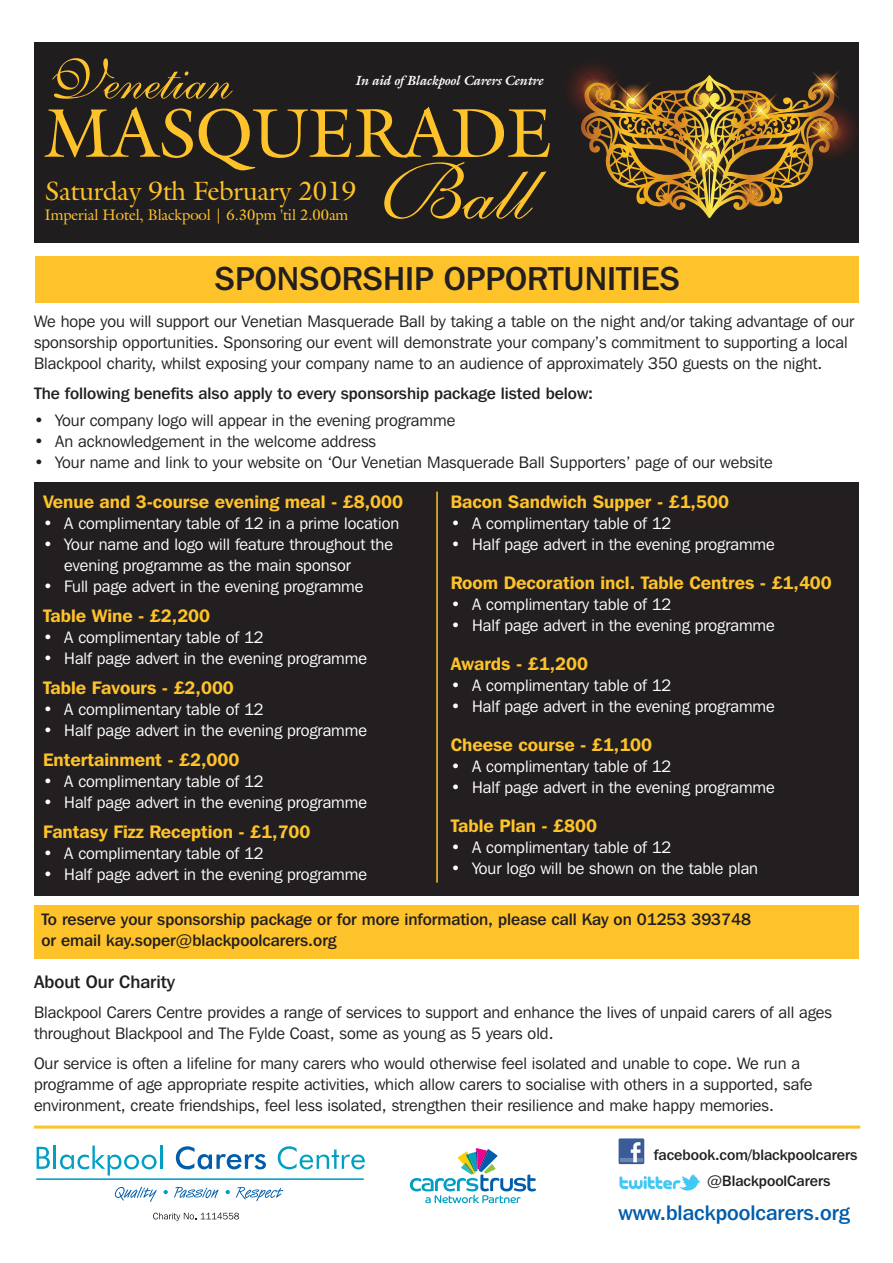
<style>
.page{position:relative;width:893px;height:1263px;background:#fff}
.page>*{position:absolute;margin:0;border:0;box-sizing:border-box;transform-origin:0 0}
.t1{font:76.95px "Shelley Volante BT";color:#fec22a;scale:1.07 1}
.t2{font:67.95px "Galliard IT Cby BT";color:#fec22a}
.t3{font:56.25px "Shelley Volante BT";color:#fec22a}
.t4{font:500 33px "Franklin Gothic IT Cby BT";color:#231f20}
.t5{font:26.1px "Galliard IT Cby BT";color:#fec22a}
.t6{font:500 21px "Franklin Gothic IT Cby BT";color:#015dab}
.t7{font:600 18px "Franklin Gothic IT Cby BT";color:#fec22a}
.t8{font:500 18px "Franklin Gothic IT Cby BT";color:#231f20}
.t9{font:16.5px/21px "Franklin Gothic IT Cby BT";color:#231f20}
.t10{font:16.5px/21px "Franklin Gothic IT Cby BT";color:#fff}
.t11{font:500 16.5px/21px "Franklin Gothic IT Cby BT";color:#231f20}
.t12{font:500 15px "Franklin Gothic IT Cby BT";color:#231f20}
.t13{font:15px "Galliard IT Cby BT";color:#fec22a}
.t14{font:italic 700 13.2px "Galliard IT Cby BT";color:#fff}
</style>
<div class="page">
<svg style="left:37px;top:1147px;width:13px;height:22px"></svg>
<hr style="left:54px;top:1145px;width:2px;height:24px;background:#009fc3">
<svg style="left:60px;top:1145px;width:97px;height:30px"></svg>
<hr style="left:160px;top:1145px;width:3px;height:24px;background:#009fc3">
<svg style="left:176px;top:1146px;width:90px;height:23px"></svg>
<svg style="left:278px;top:1146px;width:87px;height:23px"></svg>
<svg style="left:115px;top:1187px;width:42px;height:15px"></svg>
<svg style="left:164px;top:1190px;width:4px;height:4px"></svg>
<svg style="left:174px;top:1187px;width:45px;height:11px"></svg>
<svg style="left:226px;top:1190px;width:4px;height:4px"></svg>
<svg style="left:236px;top:1187px;width:47px;height:14px"></svg>
<hr style="left:36px;top:1178px;width:328px;height:2px;background:#009fc3">
<svg style="left:153px;top:1213px;width:86px;height:8px"></svg>
<svg style="left:410px;top:1148px;width:126px;height:55px"></svg>
<div style="left:36px;top:256px;width:823px;height:47px;background:#fec22a"></div>
<div style="left:34px;top:482px;width:825px;height:414px;background:#231f20"></div>
<div style="left:619px;top:1138px;width:25px;height:26px;background:#3b5b99"></div>
<hr style="left:620px;top:1158px;width:22px;height:4px;background:#6d84b3">
<svg style="left:631px;top:1142px;width:9px;height:20px"></svg>
<img style="left:619px;top:1174px;width:82px;height:17px">
<hr style="left:34px;top:1125px;width:826px;height:3px;background:#fec22a">
<div style="left:34px;top:906px;width:825px;height:53px;background:#fec22a"></div>
<div style="left:34px;top:43px;width:825px;height:199px;background:#201d1e"></div>
<svg style="left:568px;top:65px;width:288px;height:149px"></svg>
<hr style="left:436px;top:492px;width:2px;height:391px;background:#fec22a">
<h3 class="t3" style="left:46px;top:64px;width:188px">Venetian</h3>
<p class="t14" style="left:356px;top:75px;width:189px">In aid of Blackpool Carers Centre</p>
<h2 class="t2" style="left:46px;top:107px;width:508px">MASQUERADE</h2>
<h3 class="t5" style="left:45px;top:181px;width:313px">Saturday 9th February 2019</h3>
<p class="t13" style="left:45px;top:209px;width:305px">Imperial Hotel, Blackpool | 6.30pm 'til 2.00am</p>
<h1 class="t1" style="left:381px;top:171px;width:142px">Ball</h1>
<h3 class="t4" style="left:214px;top:267px;width:467px">SPONSORSHIP OPPORTUNITIES</h3>
<p class="t9" style="left:34px;top:312px;width:822px">We hope you will support our Venetian Masquerade Ball by taking a table on the night and/or taking advantage of our sponsorship opportunities. Sponsoring our event will demonstrate your company’s commitment to supporting a local<br>Blackpool charity, whilst exposing your company name to an audience of approximately 350 guests on the night.</p>
<p class="t11" style="left:34px;top:384px;width:561px">The following benefits also apply to every sponsorship package listed below:</p>
<p class="t9" style="left:34px;top:411px;width:423px">• Your company logo will appear in the evening programme</p>
<p class="t9" style="left:34px;top:432px;width:343px">• An acknowledgement in the welcome address</p>
<p class="t9" style="left:34px;top:453px;width:740px">• Your name and link to your website on ‘Our Venetian Masquerade Ball Supporters’ page of our website</p>
<p class="t7" style="left:43px;top:496px;width:362px">Venue and 3-course evening meal - £8,000</p>
<p class="t10" style="left:43px;top:515px;width:358px">• A complimentary table of 12 in a prime location</p>
<p class="t10" style="left:64px;top:536px;width:330px;text-indent:-21px">• Your name and logo will feature throughout the evening programme as the main sponsor</p>
<p class="t10" style="left:43px;top:578px;width:322px">• Full page advert in the evening programme</p>
<p class="t7" style="left:43px;top:610px;width:169px">Table Wine - £2,200</p>
<p class="t10" style="left:43px;top:629px;width:222px">• A complimentary table of 12</p>
<p class="t10" style="left:43px;top:650px;width:326px">• Half page advert in the evening programme</p>
<p class="t7" style="left:43px;top:682px;width:192px">Table Favours - £2,000</p>
<p class="t10" style="left:43px;top:701px;width:222px">• A complimentary table of 12</p>
<p class="t10" style="left:43px;top:722px;width:326px">• Half page advert in the evening programme</p>
<p class="t7" style="left:43px;top:754px;width:198px">Entertainment - £2,000</p>
<p class="t10" style="left:43px;top:773px;width:222px">• A complimentary table of 12</p>
<p class="t10" style="left:43px;top:794px;width:326px">• Half page advert in the evening programme</p>
<p class="t7" style="left:43px;top:826px;width:269px">Fantasy Fizz Reception - £1,700</p>
<p class="t10" style="left:43px;top:845px;width:222px">• A complimentary table of 12</p>
<p class="t10" style="left:43px;top:866px;width:326px">• Half page advert in the evening programme</p>
<p class="t7" style="left:451px;top:496px;width:280px">Bacon Sandwich Supper - £1,500</p>
<p class="t10" style="left:451px;top:515px;width:222px">• A complimentary table of 12</p>
<p class="t10" style="left:451px;top:536px;width:326px">• Half page advert in the evening programme</p>
<p class="t7" style="left:451px;top:577px;width:383px">Room Decoration incl. Table Centres - £1,400</p>
<p class="t10" style="left:451px;top:596px;width:222px">• A complimentary table of 12</p>
<p class="t10" style="left:451px;top:617px;width:326px">• Half page advert in the evening programme</p>
<p class="t7" style="left:451px;top:658px;width:139px">Awards - £1,200</p>
<p class="t10" style="left:451px;top:677px;width:222px">• A complimentary table of 12</p>
<p class="t10" style="left:451px;top:698px;width:326px">• Half page advert in the evening programme</p>
<p class="t7" style="left:451px;top:739px;width:203px">Cheese course - £1,100</p>
<p class="t10" style="left:451px;top:758px;width:222px">• A complimentary table of 12</p>
<p class="t10" style="left:451px;top:779px;width:326px">• Half page advert in the evening programme</p>
<p class="t7" style="left:451px;top:820px;width:148px">Table Plan - £800</p>
<p class="t10" style="left:451px;top:839px;width:222px">• A complimentary table of 12</p>
<p class="t10" style="left:451px;top:860px;width:309px">• Your logo will be shown on the table plan</p>
<p class="t11" style="left:42px;top:910px;width:711px">To reserve your sponsorship package or for more information, please call Kay on 01253 393748 or email kay.soper@blackpoolcarers.org</p>
<p class="t8" style="left:34px;top:975px;width:143px">About Our Charity</p>
<p class="t9" style="left:34px;top:1003px;width:799px">Blackpool Carers Centre provides a range of services to support and enhance the lives of unpaid carers of all ages throughout Blackpool and The Fylde Coast, some as young as 5 years old.</p>
<p class="t9" style="left:34px;top:1054px;width:780px">Our service is often a lifeline for many carers who would otherwise feel isolated and unable to cope. We run a programme of age appropriate respite activities, which allow carers to socialise with others in a supported, safe environment, create friendships, feel less isolated, strengthen their resilience and make happy memories.</p>
<p class="t12" style="left:654px;top:1149px;width:205px">facebook.com/blackpoolcarers</p>
<p class="t12" style="left:707px;top:1175px;width:125px">@BlackpoolCarers</p>
<p class="t6" style="left:618px;top:1206px;width:233px">www.blackpoolcarers.org</p>
</div>
